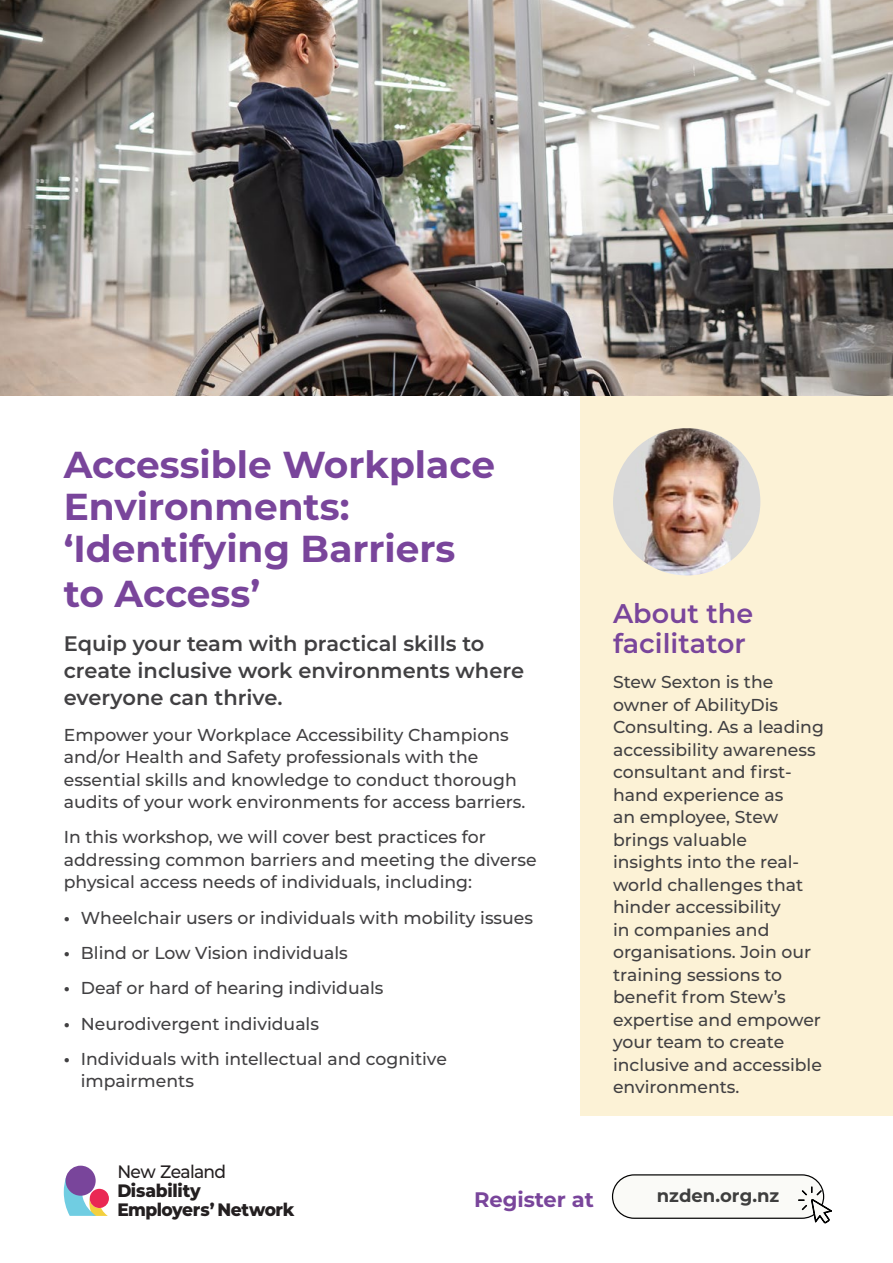
<style>
.page{position:relative;width:893px;height:1263px;background:#fff}
.page>*{position:absolute;margin:0;border:0;box-sizing:border-box;transform-origin:0 0}
.t1{font:700 37.5px/43px "Montserrat";color:#79459b}
.t2{font:600 27px/30px "Montserrat";color:#79459b}
.Intro_para{font:600 21px/27px "Montserrat";color:#414042}
.Body_copy{font:700 21px "Montserrat";color:#79459b}
.t3{font:800 18px/18.8px "Montserrat";letter-spacing:-.02em;color:#231f20;scale:.95 1}
.t4{font:700 18px "Montserrat";color:#3e3e3e}
.Body_copy-2{font:500 17.25px/22.5px "Montserrat";color:#414042}
.s1{font-weight:700}
.s2{font-weight:500}
</style>
<div class="page">
<div style="left:580px;top:395px;width:313px;height:721px;background:#fcf2d6"></div>
<img style="left:0;top:0;width:893px;height:395px">
<img style="left:613px;top:428px;width:147px;height:147px;border-radius:74px">
<svg style="left:64px;top:1166px;width:45px;height:50px"></svg>
<div style="left:612px;top:1175px;width:212px;height:43px;background:#fafaf7;border-radius:22px"></div>
<div style="left:612px;top:1174px;width:212px;height:45px;border:1px solid #010101;border-radius:22px"></div>
<svg style="left:798px;top:1187px;width:34px;height:36px"></svg>
<h1 class="t1" style="left:64px;top:442px;width:433px">Accessible Workplace<br>Environments: ‘Identifying Barriers to Access’</h1>
<p class="Intro_para" style="left:64px;top:629px;width:462px">Equip your team with practical skills to create inclusive work environments where everyone can thrive.</p>
<p class="Body_copy-2" style="left:64px;top:723px;width:463px">Empower your Workplace Accessibility Champions and/or Health and Safety professionals with the essential skills and knowledge to conduct thorough audits of your work environments for access barriers.</p>
<p class="Body_copy-2" style="left:64px;top:825px;width:474px">In this workshop, we will cover best practices for addressing common barriers and meeting the diverse physical access needs of individuals, including:</p>
<p class="Body_copy-2" style="left:64px;top:906px;width:471px"><span class="s1">•</span> Wheelchair users or individuals with mobility issues</p>
<p class="Body_copy-2" style="left:64px;top:941px;width:286px"><span class="s1">•</span> Blind or Low Vision individuals</p>
<p class="Body_copy-2" style="left:64px;top:976px;width:321px"><span class="s1">•</span> Deaf or hard of hearing individuals</p>
<p class="Body_copy-2" style="left:64px;top:1011px;width:257px"><span class="s1">•</span> Neurodivergent individuals</p>
<p class="Body_copy-2" style="left:81px;top:1047px;width:368px;text-indent:-17px"><span class="s1">•</span> Individuals with intellectual and cognitive impairments</p>
<h2 class="t2" style="left:613px;top:597px;width:142px">About the facilitator</h2>
<p class="Body_copy-2" style="left:613px;top:670px;width:212px">Stew Sexton is the owner of AbilityDis<br>Consulting. As a leading accessibility awareness consultant and first&shy;hand experience as<br>an employee, Stew brings valuable<br>insights into the real&shy;world challenges that hinder accessibility<br>in companies and organisations. Join our training sessions to benefit from Stew’s expertise and empower your team to create inclusive and accessible environments.</p>
<p class="t3" style="left:117px;top:1161px;width:188px"><span class="s2">New Zealand<br></span>Disability<br>Employers’ Network</p>
<p class="Body_copy" style="left:474px;top:1184px;width:121px">Register at</p>
<p class="t4" style="left:657px;top:1183px;width:124px">nzden.org.nz</p>
</div>
